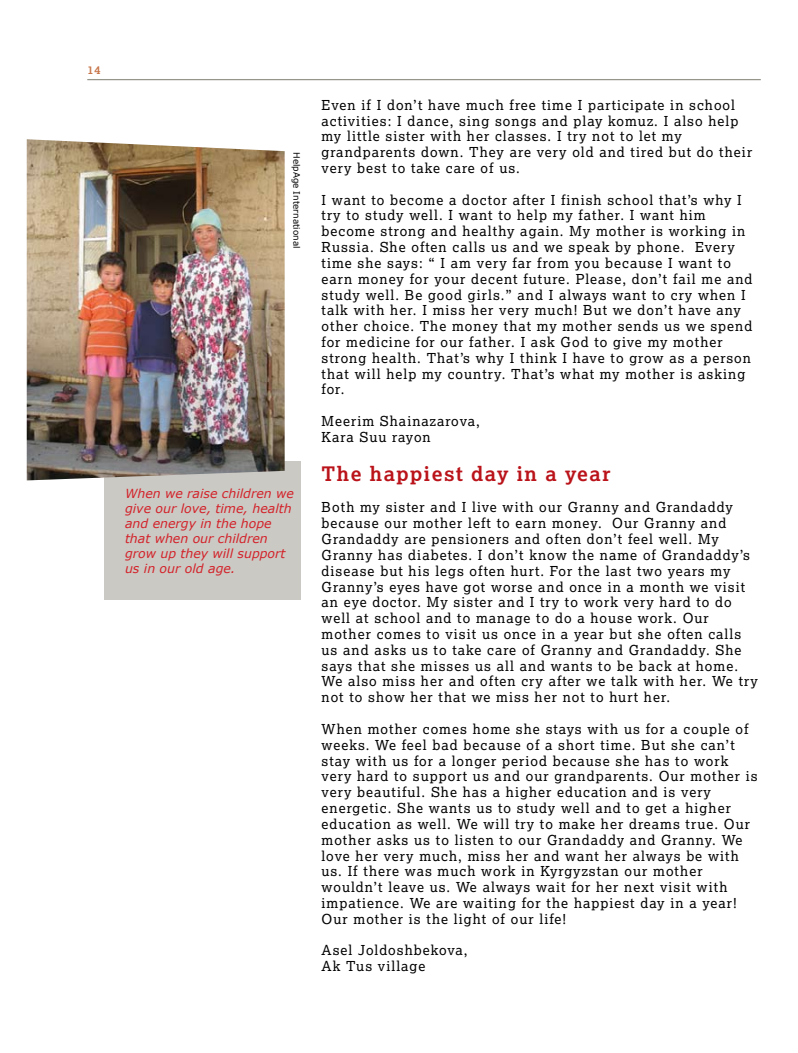
<style>
.page{position:relative;width:798px;height:1053px;background:#fff}
.page>*{position:absolute;margin:0;border:0;box-sizing:border-box;transform-origin:0 0}
.t1{font:700 20px "Lexia";letter-spacing:.075em;color:#ba131a}
.t2{font:13.75px/15.8px "Lexia";letter-spacing:.075em;color:#000}
.t3{font:italic 12.5px/15px "Verdana";color:#d2232a}
.t4{font:700 11.25px "Lexia";color:#c77448}
.t5{font:8.75px "Verdana";color:#000}
</style>
<div class="page">
<hr style="left:87px;top:79px;width:673px;height:1px;background:#97968a">
<div style="left:104px;top:461px;width:196px;height:139px;background:#cbc9c4"></div>
<img style="left:27px;top:139px;width:257px;height:341px">
<p class="t4" style="left:87px;top:62px;width:15px">14</p>
<p class="t5" style="left:303px;top:152px;width:98px;rotate:90deg">HelpAge International</p>
<p class="t3" style="left:125px;top:486px;width:170px">When we raise children we give our love, time, health and energy in the hope that when our children grow up they will support us in our old age.</p>
<p class="t2" style="left:321px;top:96px;width:432px">Even if I don’t have much free time I participate in school activities: I dance, sing songs and play komuz. I also help my little sister with her classes. I try not to let my grandparents down. They are very old and tired but do their very best to take care of us.</p>
<p class="t2" style="left:321px;top:191px;width:432px">I want to become a doctor after I finish school that’s why I try to study well. I want to help my father. I want him become strong and healthy again. My mother is working in Russia. She often calls us and we speak by phone. Every time she says: “ I am very far from you because I want to earn money for your decent future. Please, don’t fail me and study well. Be good girls.” and I always want to cry when I talk with her. I miss her very much! But we don’t have any other choice. The money that my mother sends us we spend for medicine for our father. I ask God to give my mother strong health. That’s why I think I have to grow as a person that will help my country. That’s what my mother is asking for.</p>
<p class="t2" style="left:321px;top:413px;width:160px">Meerim Shainazarova,<br>Kara Suu rayon</p>
<h1 class="t1" style="left:321px;top:461px;width:290px">The happiest day in a year</h1>
<p class="t2" style="left:321px;top:499px;width:437px">Both my sister and I live with our Granny and Grandaddy because our mother left to earn money. Our Granny and Grandaddy are pensioners and often don’t feel well. My Granny has diabetes. I don’t know the name of Grandaddy’s disease but his legs often hurt. For the last two years my Granny’s eyes have got worse and once in a month we visit an eye doctor. My sister and I try to work very hard to do well at school and to manage to do a house work. Our mother comes to visit us once in a year but she often calls us and asks us to take care of Granny and Grandaddy. She says that she misses us all and wants to be back at home.<br>We also miss her and often cry after we talk with her. We try not to show her that we miss her not to hurt her.</p>
<p class="t2" style="left:321px;top:720px;width:437px">When mother comes home she stays with us for a couple of weeks. We feel bad because of a short time. But she can’t stay with us for a longer period because she has to work very hard to support us and our grandparents. Our mother is very beautiful. She has a higher education and is very energetic. She wants us to study well and to get a higher education as well. We will try to make her dreams true. Our mother asks us to listen to our Grandaddy and Granny. We love her very much, miss her and want her always be with us. If there was much work in Kyrgyzstan our mother wouldn’t leave us. We always wait for her next visit with impatience. We are waiting for the happiest day in a year!<br>Our mother is the light of our life!</p>
<p class="t2" style="left:321px;top:942px;width:147px">Asel Joldoshbekova,<br>Ak Tus village</p>
</div>
